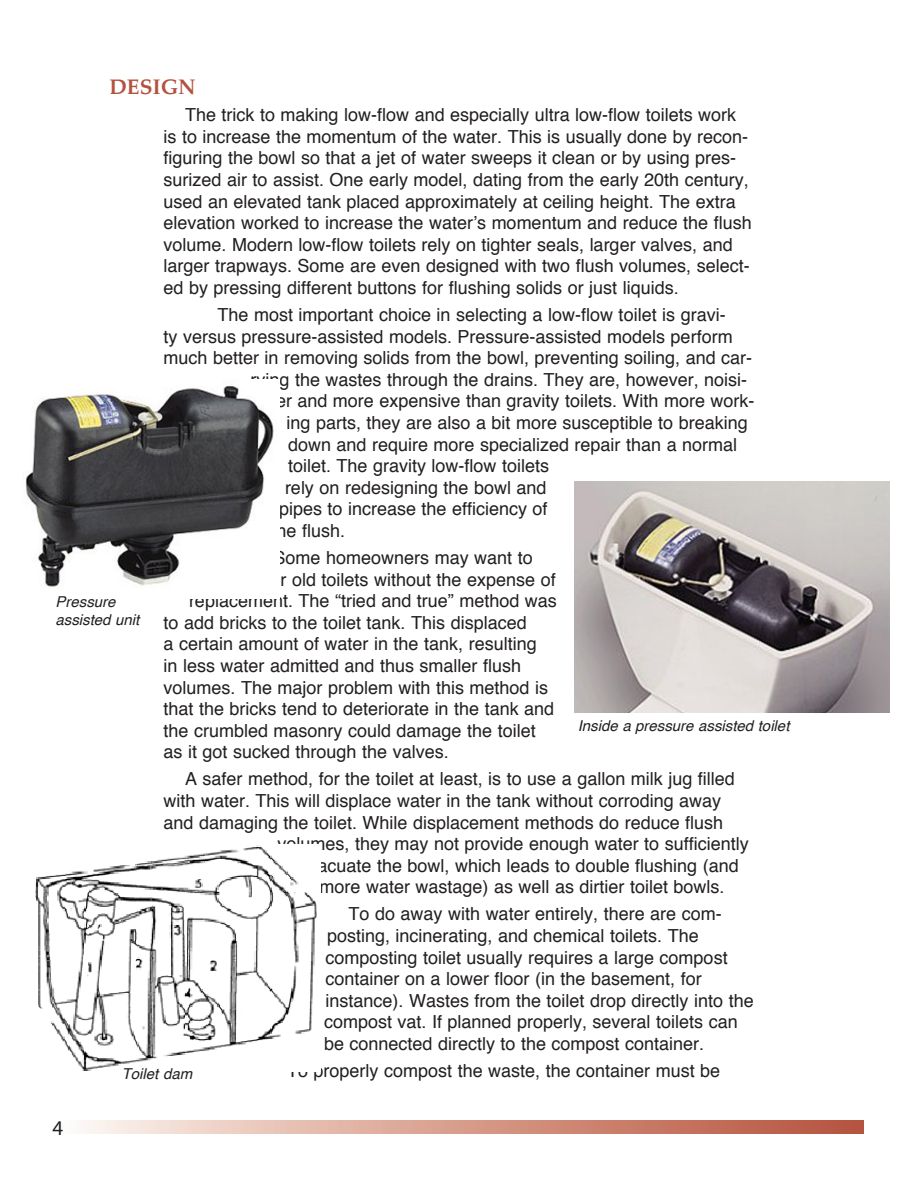
<style>
.page{position:relative;width:918px;height:1188px;background:#fff}
.page>*{position:absolute;margin:0;border:0;box-sizing:border-box;transform-origin:0 0}
.Body_Header{font:700 21px "Palatino";color:#b45240}
.t1{font:21px "Myriad Pro";color:#231f20}
.Body_Text{font:18px/21.6px "Helvetica";color:#231f20}
.DisclaimerText{font:italic 15px/18px "Helvetica";color:#231f20}
</style>
<div class="page">
<svg style="left:83px;top:1120px;width:781px;height:14px;background:#d79d8d"></svg>
<img style="left:575px;top:481px;width:315px;height:232px">
<img style="left:25px;top:386px;width:249px;height:201px">
<img style="left:35px;top:845px;width:282px;height:226px">
<p class="Body_Header" style="left:110px;top:69px;width:88px">DESIGN</p>
<p class="Body_Text" style="left:164px;top:105px;width:590px;text-indent:22px">The trick to making low-flow and especially ultra low-flow toilets work is to increase the momentum of the water. This is usually done by recon&shy;figuring the bowl so that a jet of water sweeps it clean or by using pres&shy;surized air to assist. One early model, dating from the early 20th century, used an elevated tank placed approximately at ceiling height. The extra elevation worked to increase the water’s momentum and reduce the flush volume. Modern low-flow toilets rely on tighter seals, larger valves, and larger trapways. Some are even designed with two flush volumes, select&shy;ed by pressing different buttons for flushing solids or just liquids.</p>
<p class="Body_Text" style="left:218px;top:304px;width:510px">The most important choice in selecting a low-flow toilet is gravi-</p>
<p class="Body_Text" style="left:164px;top:326px;width:571px">ty versus pressure-assisted models. Pressure-assisted models perform</p>
<p class="Body_Text" style="left:164px;top:348px;width:590px">much better in removing solids from the bowl, preventing soiling, and car-</p>
<p class="Body_Text" style="left:250px;top:369px;width:498px">rying the wastes through the drains. They are, however, noisi-</p>
<p class="Body_Text" style="left:276px;top:391px;width:480px">er and more expensive than gravity toilets. With more work-</p>
<p class="Body_Text" style="left:286px;top:412px;width:463px">ing parts, they are also a bit more susceptible to breaking</p>
<p class="Body_Text" style="left:288px;top:434px;width:451px">down and require more specialized repair than a normal</p>
<p class="Body_Text" style="left:288px;top:456px;width:263px">toilet. The gravity low-flow toilets</p>
<p class="Body_Text" style="left:285px;top:477px;width:263px">rely on redesigning the bowl and</p>
<p class="Body_Text" style="left:279px;top:499px;width:270px">pipes to increase the efficiency of</p>
<p class="Body_Text" style="left:272px;top:520px;width:75px">the flush.</p>
<p class="Body_Text" style="left:274px;top:547px;width:261px">Some homeowners may want to</p>
<p class="Body_Text" style="left:195px;top:569px;width:362px">retrofit their old toilets without the expense of</p>
<p class="Body_Text" style="left:189px;top:591px;width:369px">replacement. The “tried and true” method was</p>
<p class="Body_Text" style="left:164px;top:612px;width:365px">to add bricks to the toilet tank. This displaced</p>
<p class="Body_Text" style="left:164px;top:634px;width:375px">a certain amount of water in the tank, resulting</p>
<p class="Body_Text" style="left:164px;top:655px;width:359px">in less water admitted and thus smaller flush</p>
<p class="Body_Text" style="left:164px;top:677px;width:386px">volumes. The major problem with this method is</p>
<p class="Body_Text" style="left:164px;top:699px;width:392px">that the bricks tend to deteriorate in the tank and</p>
<p class="Body_Text" style="left:164px;top:720px;width:374px">the crumbled masonry could damage the toilet</p>
<p class="Body_Text" style="left:164px;top:742px;width:287px">as it got sucked through the valves.</p>
<p class="Body_Text" style="left:185px;top:769px;width:551px">A safer method, for the toilet at least, is to use a gallon milk jug filled</p>
<p class="Body_Text" style="left:164px;top:790px;width:559px">with water. This will displace water in the tank without corroding away</p>
<p class="Body_Text" style="left:164px;top:812px;width:561px">and damaging the toilet. While displacement methods do reduce flush</p>
<p class="Body_Text" style="left:278px;top:834px;width:473px">volumes, they may not provide enough water to sufficiently</p>
<p class="Body_Text" style="left:298px;top:855px;width:442px">evacuate the bowl, which leads to double flushing (and</p>
<p class="Body_Text" style="left:320px;top:877px;width:407px">more water wastage) as well as dirtier toilet bowls.</p>
<p class="Body_Text" style="left:324px;top:904px;width:431px;text-indent:25px">To do away with water entirely, there are com&shy;posting, incinerating, and chemical toilets. The composting toilet usually requires a large compost container on a lower floor (in the basement, for instance). Wastes from the toilet drop directly into the compost vat. If planned properly, several toilets can be connected directly to the compost container.</p>
<p class="Body_Text" style="left:287px;top:1060px;width:435px">To properly compost the waste, the container must be</p>
<p class="DisclaimerText" style="left:56px;top:593px;width:85px">Pressure assisted unit</p>
<p class="DisclaimerText" style="left:578px;top:717px;width:213px">Inside a pressure assisted toilet</p>
<p class="DisclaimerText" style="left:122px;top:1065px;width:72px">Toilet dam</p>
<p class="t1" style="left:52px;top:1115px;width:12px">4</p>
</div>
